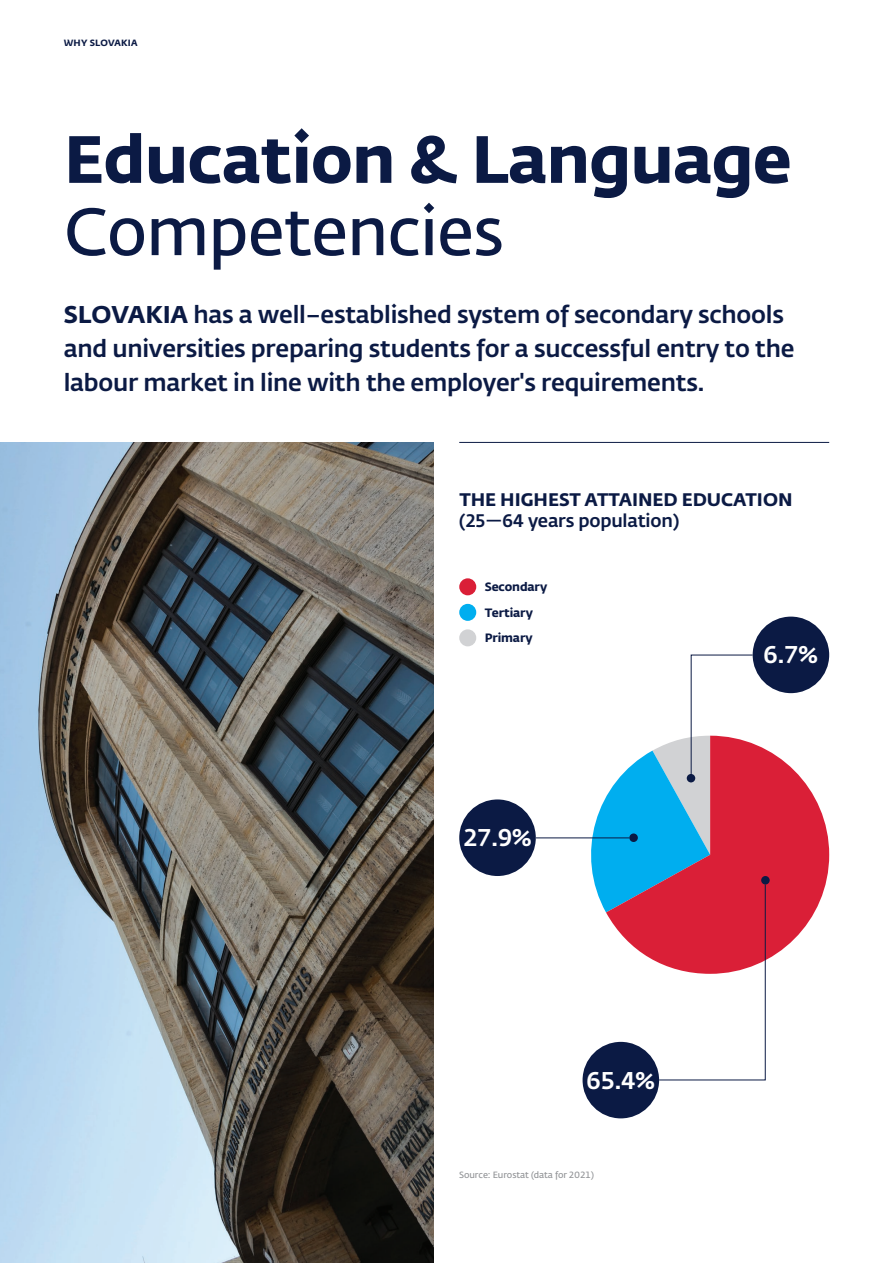
<style>
.page{position:relative;width:893px;height:1263px;background:#fff}
.page>*{position:absolute;margin:0;border:0;box-sizing:border-box;transform-origin:0 0}
.t1{font:700 66px "Fedra Sans Pro";letter-spacing:-.01em;color:#0b1a44}
.t2{font:600 66px "Fedra Sans Pro";letter-spacing:-.01em;color:#0b1a44}
.t3{font:500 24px/34px "Fedra Sans Pro";letter-spacing:-.01em;color:#0b1a44}
.t4{font:500 24px "Fedra Sans Pro";color:#fff}
.t5{font:700 18px "Fedra Sans Pro";color:#0b1a44}
.t6{font:500 18px "Fedra Sans Pro";letter-spacing:-.01em;color:#0b1a44}
.t7{font:700 12px/25.5px "Fedra Sans Pro";letter-spacing:-.01em;color:#0b1a44}
.t8{font:600 9px "Fedra Sans Pro";letter-spacing:-.01em;color:#939598}
.t9{font:700 9px "Fedra Sans Pro";letter-spacing:.02em;color:#0b1a44}
.s1{font-weight:700}
</style>
<div class="page">
<svg style="left:766px;top:749px;width:63px;height:211px;fill:#da1f37"></svg>
<hr style="left:536px;top:838px;width:93px;height:1px;background:#0b1a44">
<div style="left:761px;top:876px;width:9px;height:8px;background:#0b1a44;border-radius:50%"></div>
<svg style="left:574px;top:655px;width:192px;height:425px"></svg>
<div style="left:687px;top:774px;width:8px;height:8px;background:#0b1a44;border-radius:50%"></div>
<div style="left:583px;top:1042px;width:76px;height:76px;background:#0b1a44;border-radius:50%"></div>
<div style="left:459px;top:799px;width:77px;height:77px;background:#0b1a44;border-radius:50%"></div>
<div style="left:753px;top:617px;width:76px;height:76px;background:#0b1a44;border-radius:50%"></div>
<div style="left:459px;top:578px;width:17px;height:17px;background:#da1f37;border-radius:50%"></div>
<div style="left:459px;top:604px;width:17px;height:17px;background:#00aeef;border-radius:50%"></div>
<div style="left:459px;top:629px;width:17px;height:17px;background:#d1d2d4;border-radius:50%"></div>
<img style="left:0;top:442px;width:434px;height:821px">
<hr style="left:459px;top:442px;width:370px;height:1px;background:#0b1a44">
<p class="t9" style="left:64px;top:36px;width:75px">WHY SLOVAKIA</p>
<h1 class="t1" style="left:64px;top:107px;width:729px">Education &amp; Language</h1>
<h1 class="t2" style="left:64px;top:184px;width:442px">Competencies</h1>
<p class="t3" style="left:64px;top:296px;width:732px"><span class="s1">SLOVAKIA</span> has a well–established system of secondary schools and universities preparing students for a successful entry to the labour market in line with the employer's requirements.</p>
<p class="t5" style="left:459px;top:485px;width:335px">THE HIGHEST ATTAINED EDUCATION</p>
<p class="t6" style="left:459px;top:507px;width:222px">(25—64 years population)</p>
<p class="t7" style="left:485px;top:573px;width:64px">Secondary<br>Tertiary<br>Primary</p>
<p class="t4" style="left:463px;top:819px;width:70px">27.9%</p>
<p class="t4" style="left:586px;top:1062px;width:70px">65.4%</p>
<p class="t8" style="left:459px;top:1168px;width:136px">Source: Eurostat (data for 2021)</p>
<p class="t4" style="left:764px;top:637px;width:56px">6.7%</p>
</div>
